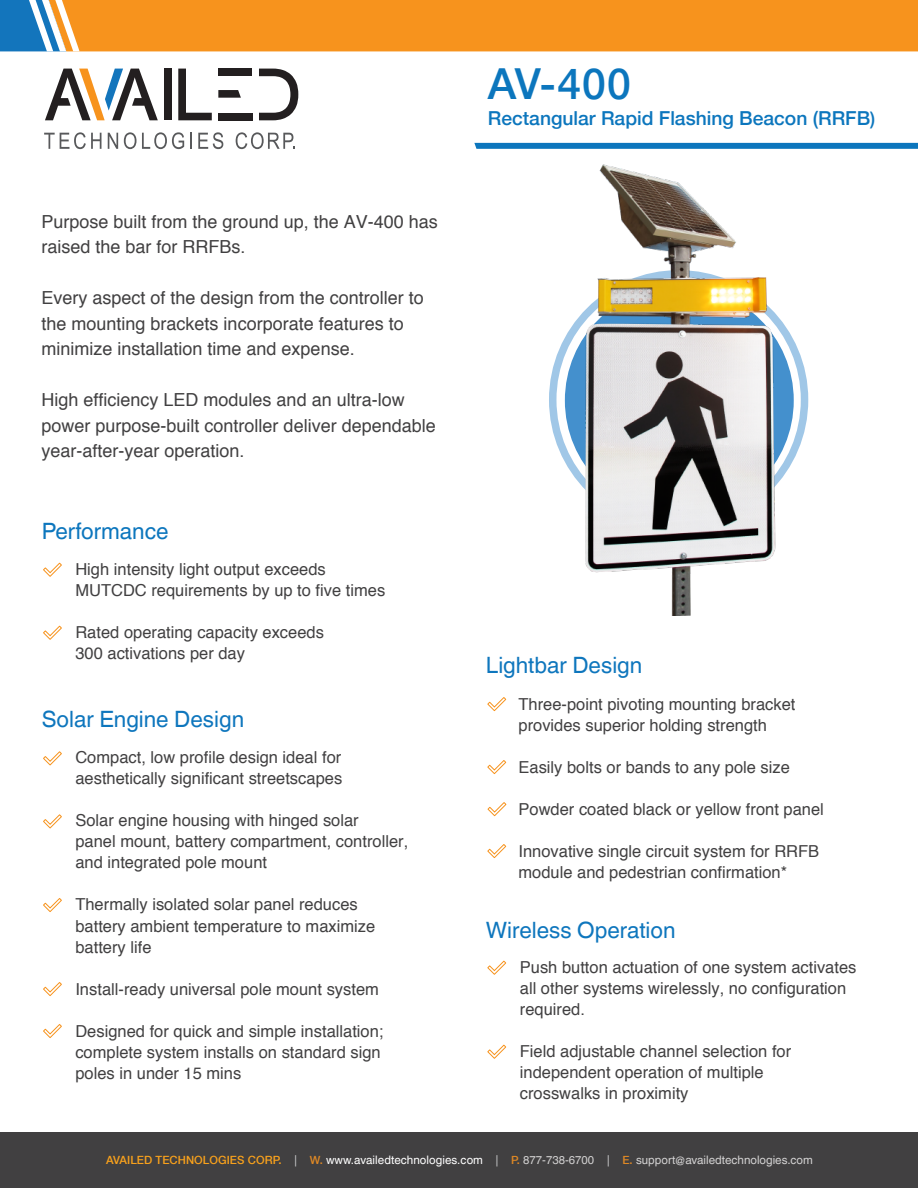
<style>
.page{position:relative;width:918px;height:1188px;background:#fff}
.page>*{position:absolute;margin:0;border:0;box-sizing:border-box;transform-origin:0 0}
.t1{font:500 42.75px "Helvetica Neue";color:#0c76bd}
.t2{font:22.5px "Helvetica World";color:#0e76bd}
.t3{font:22.5px "Helvetica World";color:#0c76bd}
.t4{font:500 19.2px "Helvetica Neue";color:#0c76bd}
.t5{font:18px/25.5px "Helvetica";color:#414041}
.t6{font:16.5px/21px "Helvetica";color:#414041}
.t7{font:11.7px "Helvetica World";color:#d3d2d2}
.s1{font-size:18.3px}
.s2{font-family:"Helvetica Neue LT Com";font-weight:500;font-size:11.4px;color:#f8a11c}
.s3{font-family:"Helvetica Neue LT Com";font-size:11.4px;color:#d6d7d8}
.s4{font-family:"Helvetica Neue LT Com";font-weight:500;font-size:11.25px;color:#de8825}
.s5{color:#fff}
.s6{font-size:11.4px}
</style>
<div class="page">
<div style="left:0;top:1133px;width:918px;height:55px;background:#414041"></div>
<img style="left:562px;top:164px;width:226px;height:451px">
<svg style="left:43px;top:562px;width:19px;height:15px"></svg>
<svg style="left:43px;top:625px;width:19px;height:15px"></svg>
<svg style="left:43px;top:751px;width:19px;height:15px"></svg>
<svg style="left:43px;top:814px;width:19px;height:15px"></svg>
<svg style="left:43px;top:898px;width:19px;height:14px"></svg>
<svg style="left:43px;top:982px;width:19px;height:14px"></svg>
<svg style="left:43px;top:1024px;width:19px;height:14px"></svg>
<svg style="left:487px;top:697px;width:20px;height:15px"></svg>
<svg style="left:487px;top:760px;width:20px;height:15px"></svg>
<svg style="left:487px;top:802px;width:20px;height:15px"></svg>
<svg style="left:487px;top:844px;width:20px;height:15px"></svg>
<svg style="left:487px;top:960px;width:20px;height:15px"></svg>
<svg style="left:487px;top:1044px;width:20px;height:15px"></svg>
<svg style="left:44px;top:132px;width:58px;height:17px"></svg>
<svg style="left:108px;top:133px;width:10px;height:16px"></svg>
<svg style="left:124px;top:132px;width:60px;height:17px"></svg>
<svg style="left:190px;top:133px;width:2px;height:16px"></svg>
<svg style="left:198px;top:132px;width:25px;height:17px"></svg>
<svg style="left:236px;top:132px;width:59px;height:17px"></svg>
<div style="left:164px;top:69px;width:8px;height:51px;background:#231f20"></div>
<svg style="left:178px;top:69px;width:34px;height:51px"></svg>
<div style="left:218px;top:69px;width:34px;height:7px;background:#231f20"></div>
<div style="left:218px;top:113px;width:35px;height:7px;background:#231f20"></div>
<svg style="left:218px;top:90px;width:23px;height:8px"></svg>
<svg style="left:259px;top:69px;width:39px;height:51px"></svg>
<svg style="left:45px;top:69px;width:113px;height:51px"></svg>
<div style="left:80px;top:0;width:838px;height:51px;background:#f7931d"></div>
<svg style="left:0;top:0;width:80px;height:51px"></svg>
<svg style="left:474px;top:143px;width:444px;height:6px;background:#137abf"></svg>
<p class="t5" style="left:42px;top:210px;width:398px">Purpose built from the ground up, the AV-400 has raised the bar for RRFBs.</p>
<p class="t5" style="left:42px;top:286px;width:384px">Every aspect of the design from the controller to the mounting brackets incorporate features to minimize installation time and expense.</p>
<p class="t5" style="left:42px;top:388px;width:396px">High efficiency LED modules and an ultra-low power purpose-built controller deliver dependable year-after-year operation.</p>
<h2 class="t3" style="left:42px;top:518px;width:128px">Performance</h2>
<p class="t6" style="left:75px;top:560px;width:311px">High intensity light output exceeds<br>MUTCDC requirements by up to five times</p>
<p class="t6" style="left:75px;top:623px;width:250px">Rated operating capacity exceeds<br>300 activations per day</p>
<h2 class="t2" style="left:42px;top:706px;width:204px">Solar Engine Design</h2>
<p class="t6" style="left:75px;top:748px;width:268px">Compact, low profile design ideal for aesthetically significant streetscapes</p>
<p class="t6" style="left:75px;top:811px;width:334px">Solar engine housing with hinged solar<br>panel mount, battery compartment, controller, and integrated pole mount</p>
<p class="t6" style="left:75px;top:895px;width:301px">Thermally isolated solar panel reduces battery ambient temperature to maximize battery life</p>
<p class="t6" style="left:75px;top:979px;width:305px">Install-ready universal pole mount system</p>
<p class="t6" style="left:75px;top:1021px;width:310px">Designed for quick and simple installation; complete system installs on standard sign poles in under 15 mins</p>
<h1 class="t1" style="left:488px;top:50px;width:144px">AV-400</h1>
<p class="t4" style="left:488px;top:103px;width:389px">Rectangular Rapid Flashing Beacon (RRFB<span class="s1">)</span></p>
<h2 class="t2" style="left:486px;top:652px;width:158px">Lightbar Design</h2>
<p class="t6" style="left:519px;top:694px;width:278px">Three-point pivoting mounting bracket provides superior holding strength</p>
<p class="t6" style="left:519px;top:757px;width:273px">Easily bolts or bands to any pole size</p>
<p class="t6" style="left:519px;top:799px;width:307px">Powder coated black or yellow front panel</p>
<p class="t6" style="left:519px;top:841px;width:302px">Innovative single circuit system for RRFB module and pedestrian confirmation*</p>
<h2 class="t2" style="left:486px;top:917px;width:191px">Wireless Operation</h2>
<p class="t6" style="left:520px;top:958px;width:338px">Push button actuation of one system activates all other systems wirelessly, no configuration required.</p>
<p class="t6" style="left:520px;top:1042px;width:273px">Field adjustable channel selection for independent operation of multiple crosswalks in proximity</p>
<p class="t7" style="left:106px;top:1153px;width:708px"><span class="s2">AVAILED TECHNOLOGIES CORP.</span> <span class="s3">|</span> <span class="s4">W.</span> <span class="s5">www.availedtechnologies.com</span> <span class="s3">|</span> <span class="s4">P.</span> <span class="s6">877-738-6700</span> <span class="s3">|</span> <span class="s4">E.</span> support@availedtechnologies.com</p>
</div>
